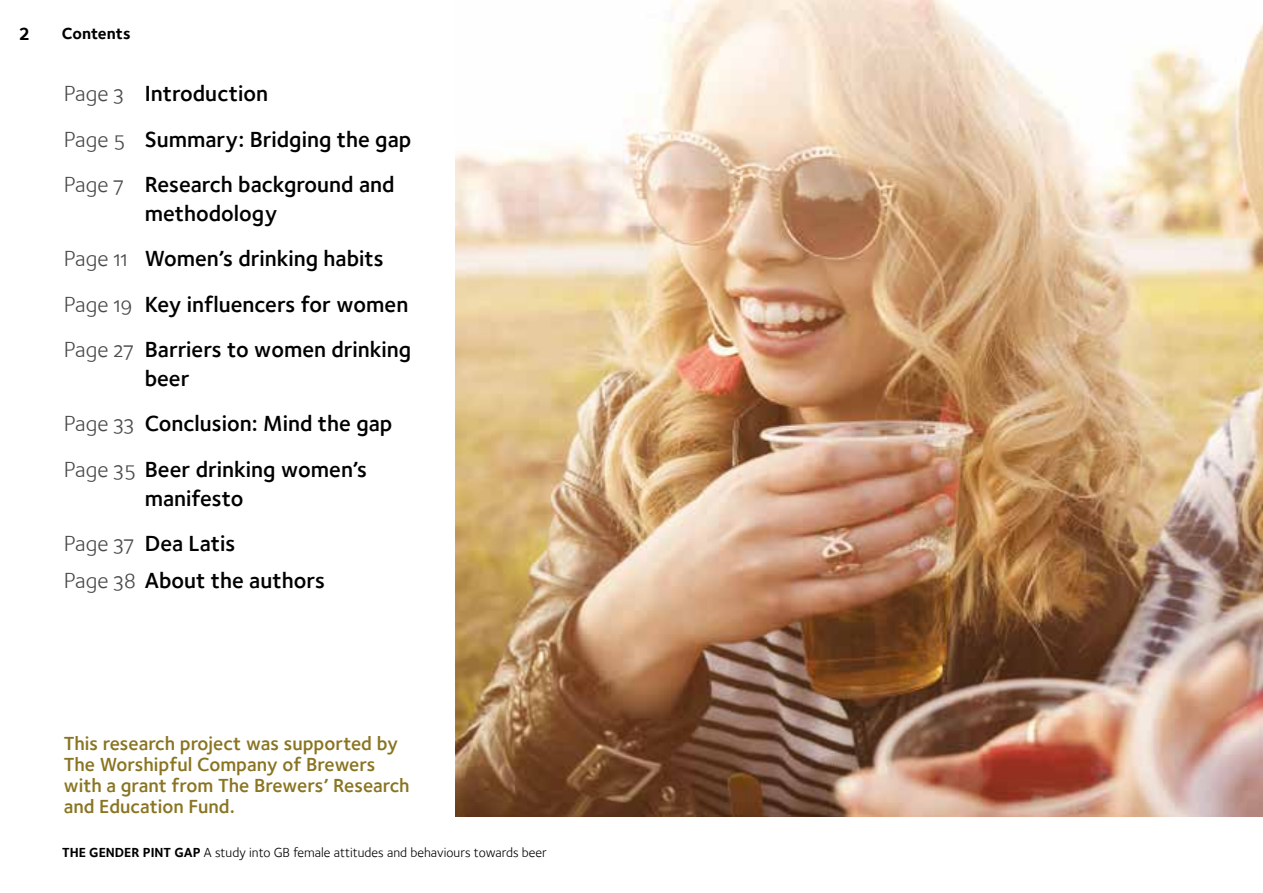
<style>
.page{position:relative;width:1263px;height:893px;background:#fff}
.page>*{position:absolute;margin:0;border:0;box-sizing:border-box;transform-origin:0 0}
.t1{font:600 22.5px/45.5px "Foundry Sterling";color:#000}
.t2{font:600 19.5px/21px "Foundry Sterling";color:#897421}
.t3{font:700 18px "Foundry Sterling";color:#000}
.t4{font:700 16.5px "Foundry Sterling";color:#000}
.t5{font:13.5px "Foundry Sterling Book OSF";color:#000}
.s1{font-family:"Foundry Sterling Book OSF";font-weight:400;color:#4a4a49}
.s2{font-family:"Foundry Sterling";font-weight:700}
</style>
<div class="page">
<img style="left:455px;top:0;width:808px;height:816px">
<p class="t3" style="left:18px;top:23px;width:13px">2</p>
<p class="t4" style="left:62px;top:23px;width:70px">Contents</p>
<p class="t1" style="left:64px;top:71px;width:349px"><span class="s1">Page 3</span> Introduction<br><span class="s1">Page 5</span> Summary: Bridging the gap<br><span class="s1">Page 7</span> Research background and</p>
<p class="t1" style="left:64px;top:190px;width:349px;text-indent:81px">methodology<br><span class="s1">Page 11</span> Women’s drinking habits<br><span class="s1">Page 19</span> Key influencers for women<br><span class="s1">Page 27</span> Barriers to women drinking</p>
<p class="t1" style="left:64px;top:355px;width:330px;text-indent:81px">beer<br><span class="s1">Page 33</span> Conclusion: Mind the gap<br><span class="s1">Page 35</span> Beer drinking women’s</p>
<p class="t1" style="left:64px;top:475px;width:181px;text-indent:81px">manifesto<br><span class="s1">Page 37</span> Dea Latis</p>
<p class="t1" style="left:64px;top:557px;width:263px"><span class="s1">Page 38</span> About the authors</p>
<p class="t2" style="left:64px;top:732px;width:347px">This research project was supported by The Worshipful Company of Brewers with a grant from The Brewers’ Research and Education Fund.</p>
<p class="t5" style="left:62px;top:844px;width:486px"><span class="s2">THE GENDER PINT GAP</span> A study into GB female attitudes and behaviours towards beer</p>
</div>
